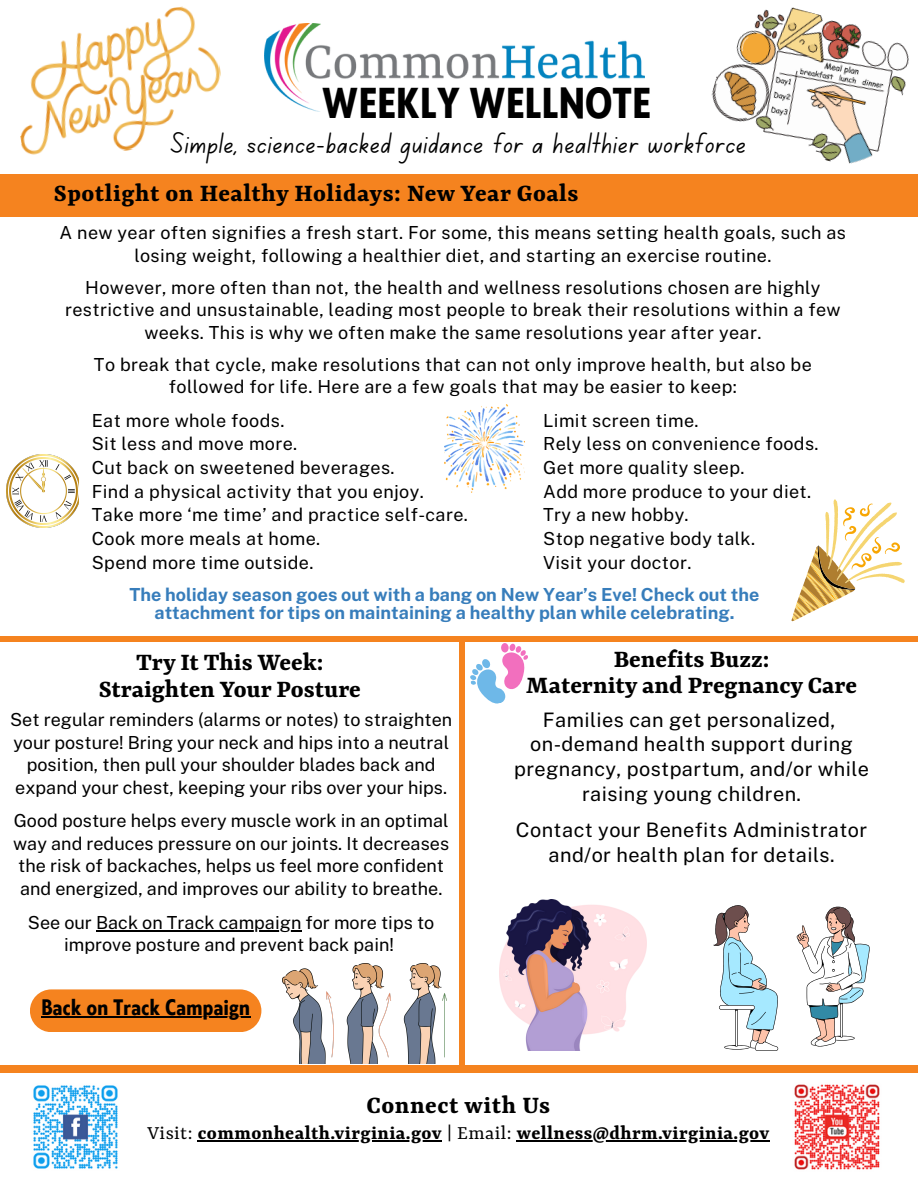
<style>
.page{position:relative;width:918px;height:1188px;background:#fff}
.page>*{position:absolute;margin:0;border:0;box-sizing:border-box;transform-origin:0 0}
.t1{font:700 40.5px "Klein Condensed";letter-spacing:.015em;color:#000}
.t2{font:30px "Canva School Font";letter-spacing:.02em;color:#000}
.t3{font:700 27px/25.8px "Rasa";color:#000;text-align:center}
.t4{font:700 27px "Rasa";letter-spacing:.02em;color:#000}
.t5{font:700 21px "Rasa";letter-spacing:.02em;color:#000}
.t6{font:700 21px "Klein Condensed";letter-spacing:.02em;color:#000}
.t7{font:19.95px/24.8px "Public Sans";letter-spacing:.02em;color:#000;text-align:center}
.t8{font:18px/22.5px "Public Sans";letter-spacing:.02em;color:#000;text-align:center}
.t9{font:18px/22.5px "Public Sans";color:#000;text-align:center}
.t10{font:700 18px/18px "Public Sans";color:#377dbb;text-align:center}
.s1{font-weight:400}
</style>
<div class="page">
<div style="left:0;top:174px;width:918px;height:43px;background:#f5831f"></div>
<img style="left:264px;top:24px;width:381px;height:88px">
<div style="left:0;top:1066px;width:918px;height:7px;background:#f5831f"></div>
<div style="left:0;top:636px;width:918px;height:6px;background:#f5831f"></div>
<div style="left:460px;top:637px;width:5px;height:431px;background:#f5831f"></div>
<hr style="left:198px;top:1140px;width:244px;height:1px;background:#000">
<hr style="left:517px;top:1140px;width:253px;height:1px;background:#000">
<img style="left:794px;top:1084px;width:86px;height:86px">
<img style="left:33px;top:1085px;width:85px;height:84px">
<img style="left:711px;top:7px;width:198px;height:157px">
<img style="left:20px;top:6px;width:201px;height:149px">
<svg style="left:791px;top:499px;width:114px;height:122px"></svg>
<img style="left:444px;top:405px;width:80px;height:87px">
<img style="left:7px;top:455px;width:72px;height:73px">
<img style="left:283px;top:964px;width:163px;height:100px">
<img style="left:499px;top:900px;width:147px;height:150px">
<svg style="left:797px;top:906px;width:73px;height:141px"></svg>
<svg style="left:713px;top:905px;width:66px;height:146px"></svg>
<svg style="left:470px;top:643px;width:58px;height:61px"></svg>
<div style="left:30px;top:989px;width:231px;height:43px;background:#f5831f;border-radius:21px"></div>
<hr style="left:41px;top:1016px;width:209px;height:2px;background:#000">
<hr style="left:96px;top:930px;width:205px;height:2px;background:#000">
<p class="t1" style="left:322px;top:82px;width:330px">WEEKLY WELLNOTE</p>
<p class="t2" style="left:171px;top:130px;width:576px">Simple, science-backed guidance for a healthier workforce</p>
<p class="t4" style="left:54px;top:182px;width:526px">Spotlight on Healthy Holidays: New Year Goals</p>
<p class="t8" style="left:60px;top:222px;width:788px">A new year often signifies a fresh start. For some, this means setting health goals, such as losing weight, following a healthier diet, and starting an exercise routine.</p>
<p class="t8" style="left:65px;top:276px;width:777px">However, more often than not, the health and wellness resolutions chosen are highly restrictive and unsustainable, leading most people to break their resolutions within a few weeks. This is why we often make the same resolutions year after year.</p>
<p class="t8" style="left:94px;top:353px;width:719px">To break that cycle, make resolutions that can not only improve health, but also be followed for life. Here are a few goals that may be easier to keep:</p>
<p class="t8" style="left:92px;top:409px;width:194px">Eat more whole foods.</p>
<p class="t8" style="left:92px;top:433px;width:207px">Sit less and move more.</p>
<p class="t8" style="left:92px;top:456px;width:304px">Cut back on sweetened beverages.</p>
<p class="t8" style="left:92px;top:480px;width:333px">Find a physical activity that you enjoy.</p>
<p class="t8" style="left:92px;top:503px;width:378px">Take more ‘me time’ and practice self-care.</p>
<p class="t8" style="left:92px;top:527px;width:230px">Cook more meals at home.</p>
<p class="t8" style="left:92px;top:551px;width:223px">Spend more time outside.</p>
<p class="t8" style="left:543px;top:409px;width:157px">Limit screen time.</p>
<p class="t8" style="left:543px;top:433px;width:277px">Rely less on convenience foods.</p>
<p class="t8" style="left:543px;top:456px;width:203px">Get more quality sleep.</p>
<p class="t8" style="left:543px;top:480px;width:270px">Add more produce to your diet.</p>
<p class="t8" style="left:543px;top:503px;width:147px">Try a new hobby.</p>
<p class="t8" style="left:543px;top:527px;width:214px">Stop negative body talk.</p>
<p class="t8" style="left:543px;top:551px;width:150px">Visit your doctor.</p>
<p class="t10" style="left:129px;top:586px;width:632px">The holiday season goes out with a bang on New Year’s Eve! Check out the attachment for tips on maintaining a healthy plan while celebrating.</p>
<p class="t3" style="left:99px;top:650px;width:264px;line-height:27px">Try It This Week:<br>Straighten Your Posture</p>
<p class="t9" style="left:10px;top:708px;width:444px">Set regular reminders (alarms or notes) to straighten your posture! Bring your neck and hips into a neutral position, then pull your shoulder blades back and expand your chest, keeping your ribs over your hips.</p>
<p class="t9" style="left:13px;top:810px;width:438px">Good posture helps every muscle work in an optimal way and reduces pressure on our joints. It decreases the risk of backaches, helps us feel more confident and energized, and improves our ability to breathe.</p>
<h4 class="t9" style="left:28px;top:911px;width:408px">See our Back on Track campaign for more tips to</h4>
<h2 class="t9" style="left:64px;top:933px;width:331px">improve posture and prevent back pain!</h2>
<p class="t6" style="left:41px;top:997px;width:210px">Back on Track Campaign</p>
<h2 class="t3" style="left:526px;top:648px;width:332px">Benefits Buzz:<br>Maternity and Pregnancy Care</h2>
<h6 class="t7" style="left:514px;top:707px;width:356px">Families can get personalized, on-demand health support during pregnancy, postpartum, and/or while raising young children.</h6>
<h6 class="t7" style="left:516px;top:817px;width:353px">Contact your Benefits Administrator and/or health plan for details.</h6>
<p class="t4" style="left:367px;top:1093px;width:185px">Connect with Us</p>
<p class="t5" style="left:147px;top:1124px;width:624px"><span class="s1">Visit:</span> commonhealth.virginia.gov <span class="s1">| Email:</span> wellness@dhrm.virginia.gov</p>
</div>
